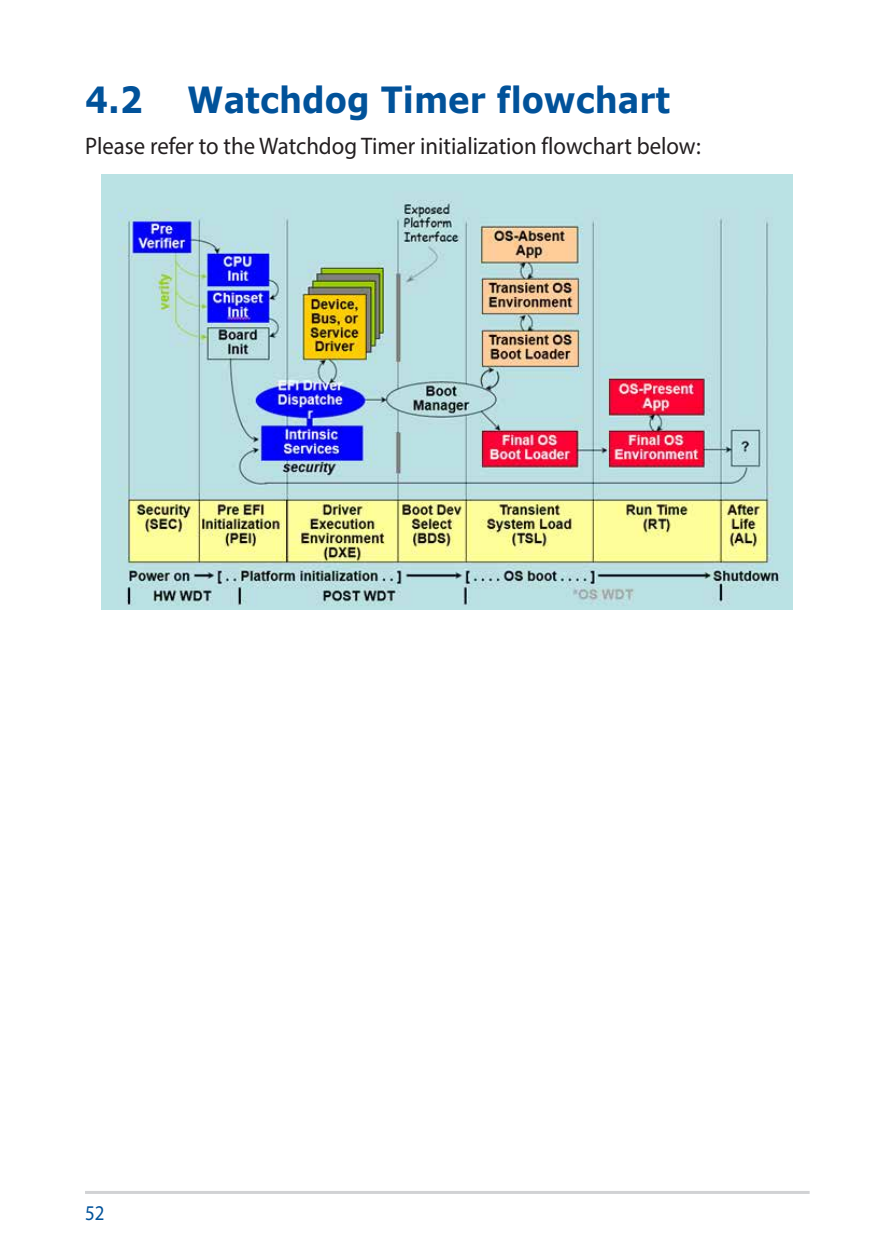
<style>
.page{position:relative;width:893px;height:1259px;background:#fff}
.page>*{position:absolute;margin:0;border:0;box-sizing:border-box;transform-origin:0 0}
.t1{font:700 36px "Verdana";color:#01529a;scale:.9 1}
.t2{font:24px "Myriad Pro";color:#231f20;scale:.95 1}
.t3{font:21px "Myriad Pro";color:#01529a;scale:.9 1}
</style>
<div class="page">
<hr style="left:85px;top:1191px;width:725px;height:3px;background:#d1d2d4">
<img style="left:101px;top:175px;width:691px;height:434px">
<h1 class="t1" style="left:85px;top:74px;width:652px">4.2 Watchdog Timer flowchart</h1>
<p class="t2" style="left:85px;top:131px;width:650px">Please refer to the Watchdog Timer initialization flowchart below:</p>
<p class="t3" style="left:85px;top:1199px;width:23px">52</p>
</div>
